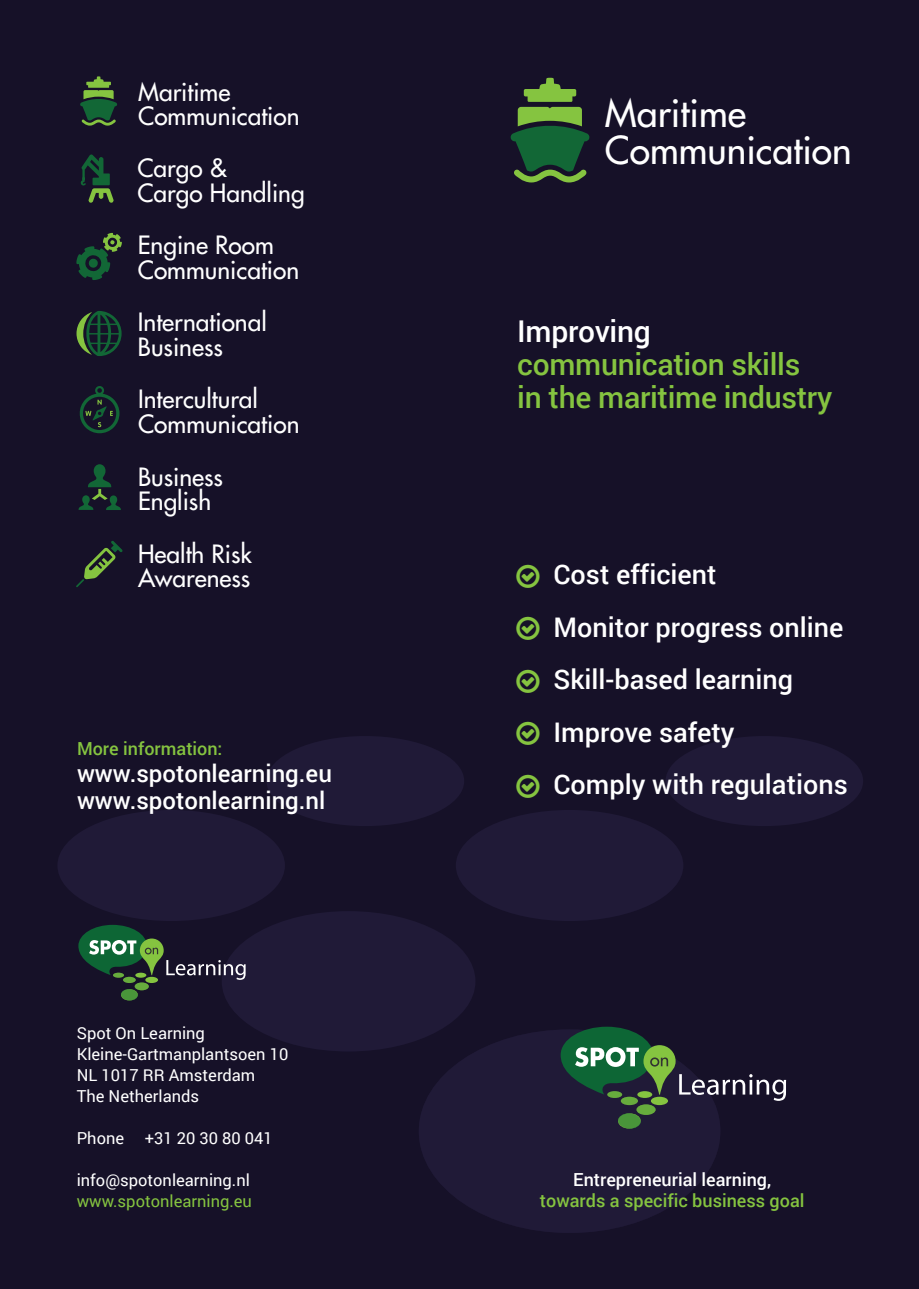
<style>
.page{position:relative;width:919px;height:1289px;background:#fff}
.page>*{position:absolute;margin:0;border:0;box-sizing:border-box;transform-origin:0 0}
.t1{font:37.5px/37.5px "Futura";color:#fff}
.t2{font:500 30px/33px "Roboto";letter-spacing:-.01em;color:#85c440}
.t3{font:500 27px/52.5px "Roboto";color:#fff}
.t4{font:24.6px/24.6px "Futura";color:#fff}
.t5{font:500 24px/27px "Roboto";color:#fff}
.t6{font:500 18px/21px "Roboto";color:#85c440;text-align:center}
.t7{font:16.5px/21px "Roboto";color:#fff}
.s1{color:#85c440}
.s2{color:#fff}
</style>
<div class="page">
<div style="left:0;top:0;width:918px;height:1288px;background:#161128"></div>
<div style="left:57px;top:810px;width:228px;height:111px;background:#201a37;border-radius:50%"></div>
<div style="left:266px;top:736px;width:198px;height:90px;background:#201a37;border-radius:50%"></div>
<div style="left:456px;top:810px;width:227px;height:111px;background:#201a37;border-radius:50%"></div>
<div style="left:222px;top:911px;width:253px;height:140px;background:#201a37;border-radius:50%"></div>
<div style="left:418px;top:1029px;width:302px;height:203px;background:#201a37;border-radius:50%"></div>
<div style="left:665px;top:736px;width:198px;height:90px;background:#201a37;border-radius:50%"></div>
<svg style="left:78px;top:924px;width:168px;height:55px"></svg>
<svg style="left:145px;top:976px;width:13px;height:7px"></svg>
<div style="left:135px;top:972px;width:11px;height:5px;background:#85c440;border-radius:50%"></div>
<svg style="left:123px;top:976px;width:13px;height:7px"></svg>
<div style="left:135px;top:982px;width:14px;height:8px;background:#67ac3d;border-radius:50%"></div>
<svg style="left:121px;top:989px;width:17px;height:11px"></svg>
<svg style="left:113px;top:972px;width:11px;height:5px"></svg>
<svg style="left:560px;top:1026px;width:226px;height:74px"></svg>
<div style="left:650px;top:1096px;width:18px;height:9px;background:#85c440;border-radius:50%"></div>
<div style="left:637px;top:1091px;width:15px;height:6px;background:#85c440;border-radius:50%"></div>
<svg style="left:620px;top:1096px;width:18px;height:9px"></svg>
<svg style="left:636px;top:1104px;width:19px;height:10px"></svg>
<svg style="left:618px;top:1113px;width:22px;height:15px"></svg>
<div style="left:607px;top:1091px;width:15px;height:6px;background:#67ac3d;border-radius:50%"></div>
<svg style="left:510px;top:78px;width:80px;height:104px"></svg>
<svg style="left:80px;top:76px;width:37px;height:50px"></svg>
<svg style="left:78px;top:464px;width:43px;height:46px"></svg>
<svg style="left:81px;top:154px;width:33px;height:49px"></svg>
<svg style="left:79px;top:386px;width:40px;height:47px"></svg>
<svg style="left:76px;top:541px;width:47px;height:46px"></svg>
<svg style="left:76px;top:233px;width:46px;height:47px"></svg>
<svg style="left:76px;top:311px;width:46px;height:45px"></svg>
<p class="t4" style="left:138px;top:79px;width:163px">Maritime<br>Communication</p>
<p class="t4" style="left:137px;top:156px;width:169px">Cargo &amp;<br>Cargo Handling</p>
<p class="t4" style="left:138px;top:233px;width:163px">Engine Room<br>Communication</p>
<p class="t4" style="left:138px;top:310px;width:130px">International<br>Business</p>
<p class="t4" style="left:138px;top:387px;width:163px">Intercultural<br>Communication</p>
<p class="t4" style="left:138px;top:464px;width:86px">Business<br>English</p>
<p class="t4" style="left:138px;top:541px;width:115px">Health Risk<br>Awareness</p>
<p class="t6" style="left:77px;top:737px;width:147px">More information:</p>
<p class="t5" style="left:77px;top:759px;width:256px">www.spotonlearning.eu www.spotonlearning.nl</p>
<p class="t7" style="left:77px;top:1021px;width:213px">Spot On Learning<br>Kleine-Gartmanplantsoen 10<br>NL 1017 RR Amsterdam<br>The Netherlands</p>
<p class="t7" style="left:77px;top:1126px;width:197px">Phone +31 20 30 80 041</p>
<p class="t7" style="left:77px;top:1168px;width:177px">info@spotonlearning.nl <span class="s1">www.spotonlearning.eu</span></p>
<p class="t1" style="left:605px;top:94px;width:248px">Maritime<br>Communication</p>
<p class="t2" style="left:517px;top:314px;width:316px"><span class="s2">Improving </span>communication skills<br>in the maritime industry</p>
<p class="t3" style="left:553px;top:547px;width:296px">Cost efficient<br>Monitor progress online<br>Skill-based learning<br>Improve safety<br>Comply with regulations</p>
<p class="t6" style="left:540px;top:1168px;width:266px"><span class="s2">Entrepreneurial learning, </span>towards a specific business goal</p>
</div>
